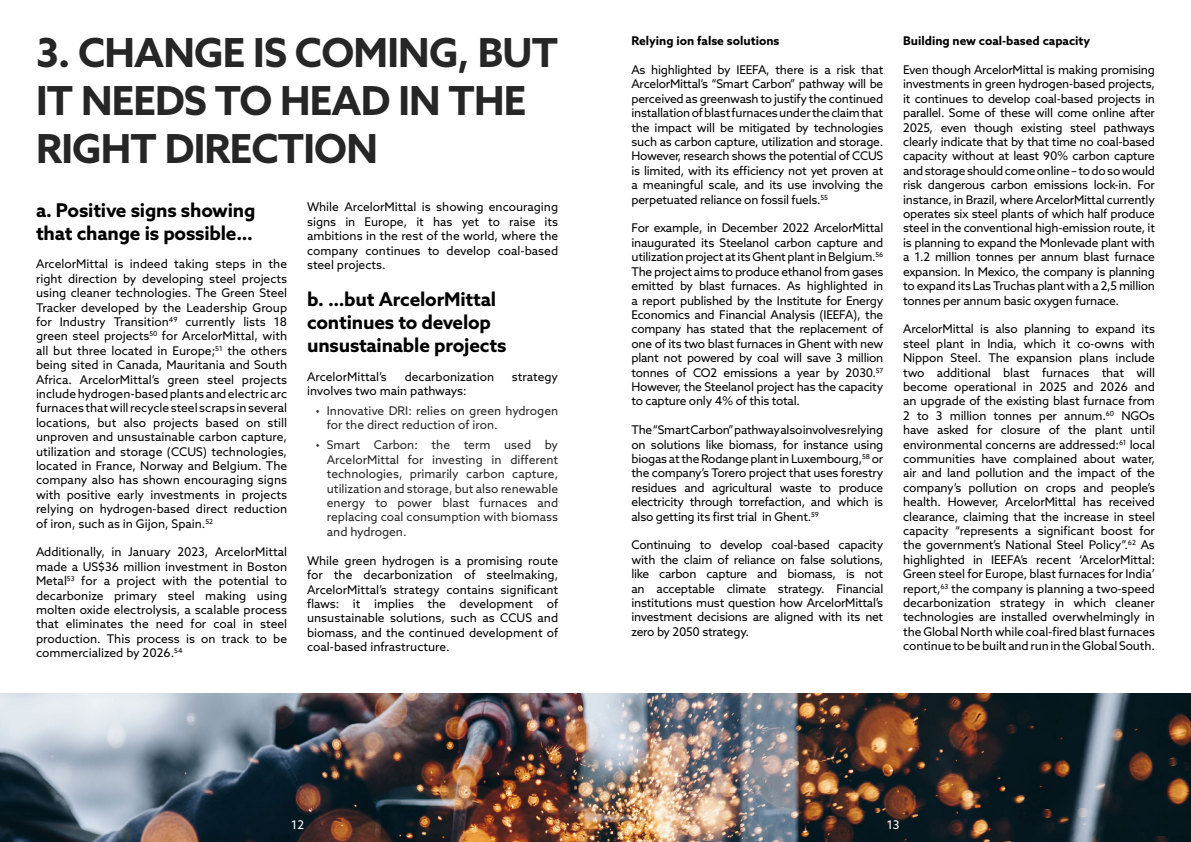
<style>
.page{position:relative;width:1191px;height:842px;background:#fff}
.page>*{position:absolute;margin:0;border:0;box-sizing:border-box;transform-origin:0 0}
.t1{font:700 40px/48px "Azo Sans";letter-spacing:-.02em;color:#252625}
.t2{font:700 19px/22.8px "Azo Sans";letter-spacing:-.01em;color:#000}
.t3{font:12px/14.4px "Azo Sans";letter-spacing:-.01em;color:#000;text-align:justify}
.t4{font:12px/14.4px "Azo Sans";color:#252625}
.t5{font:700 12px "Azo Sans";color:#000}
.t6{font:12px "Azo Sans";color:#fff}
</style>
<div class="page">
<img style="left:0;top:693px;width:1191px;height:149px">
<h1 class="t1" style="left:36px;top:32px;width:523px">3. CHANGE IS COMING, BUT<br>IT NEEDS TO HEAD IN THE<br>RIGHT DIRECTION</h1>
<h2 class="t2" style="left:36px;top:200px;width:221px">a. Positive signs showing that change is possible…</h2>
<p class="t3" style="left:36px;top:258px;width:253px">ArcelorMittal is indeed taking steps in the right direction by developing steel projects using cleaner technologies. The Green Steel Tracker developed by the Leadership Group for Industry Transition<sup>49</sup> currently lists 18 green steel projects<sup>50</sup> for ArcelorMittal, with all but three located in Europe;<sup>51</sup> the others being sited in Canada, Mauritania and South Africa. ArcelorMittal’s green steel projects include hydrogen-based plants and electric arc furnaces that will recycle steel scraps in several locations, but also projects based on still unproven and unsustainable carbon capture, utilization and storage (CCUS) technologies, located in France, Norway and Belgium. The company also has shown encouraging signs with positive early investments in projects relying on hydrogen-based direct reduction of iron, such as in Gijon, Spain.<sup>52</sup></p>
<p class="t3" style="left:36px;top:546px;width:253px">Additionally, in January 2023, ArcelorMittal made a US$36 million investment in Boston Metal<sup>53</sup> for a project with the potential to decarbonize primary steel making using molten oxide electrolysis, a scalable process that eliminates the need for coal in steel production. This process is on track to be commercialized by 2026.<sup>54</sup></p>
<p class="t3" style="left:307px;top:201px;width:253px">While ArcelorMittal is showing encouraging signs in Europe, it has yet to raise its ambitions in the rest of the world, where the company continues to develop coal-based steel projects.</p>
<h2 class="t2" style="left:307px;top:290px;width:201px">b. …but ArcelorMittal continues to develop unsustainable projects</h2>
<p class="t3" style="left:307px;top:370px;width:81px">ArcelorMittal’s</p>
<p class="t3" style="left:405px;top:370px;width:91px">decarbonization</p>
<p class="t3" style="left:512px;top:370px;width:48px">strategy</p>
<p class="t3" style="left:307px;top:384px;width:161px">involves two main pathways:</p>
<p class="t4" style="left:327px;top:404px;width:233px;text-indent:-11px">• Innovative DRI: relies on green hydrogen for the direct reduction of iron.</p>
<p class="t4" style="left:327px;top:439px;width:233px;text-align:justify;text-indent:-11px">• Smart Carbon: the term used by ArcelorMittal for investing in different technologies, primarily carbon capture, utilization and storage, but also renewable energy to power blast furnaces and replacing coal consumption with biomass and hydrogen.</p>
<p class="t3" style="left:307px;top:554px;width:253px">While green hydrogen is a promising route for the decarbonization of steelmaking, ArcelorMittal’s strategy contains significant flaws: it implies the development of unsustainable solutions, such as CCUS and biomass, and the continued development of coal-based infrastructure.</p>
<p class="t5" style="left:631px;top:36px;width:149px">Relying ion false solutions</p>
<p class="t3" style="left:631px;top:63px;width:253px">As highlighted by IEEFA, there is a risk that ArcelorMittal’s “Smart Carbon” pathway will be perceived as greenwash to justify the continued installation of blast furnaces under the claim that the impact will be mitigated by technologies such as carbon capture, utilization and storage.<br>However, research shows the potential of CCUS is limited, with its efficiency not yet proven at a meaningful scale, and its use involving the perpetuated reliance on fossil fuels.<sup>55</sup></p>
<p class="t3" style="left:631px;top:222px;width:253px">For example, in December 2022 ArcelorMittal inaugurated its Steelanol carbon capture and utilization project at its Ghent plant in Belgium.<sup>56<br></sup>The project aims to produce ethanol from gases emitted by blast furnaces. As highlighted in a report published by the Institute for Energy Economics and Financial Analysis (IEEFA), the company has stated that the replacement of one of its two blast furnaces in Ghent with new plant not powered by coal will save 3 million tonnes of CO2 emissions a year by 2030.<sup>57<br></sup>However, the Steelanol project has the capacity to capture only 4% of this total.</p>
<p class="t3" style="left:631px;top:423px;width:253px">The “Smart Carbon” pathway also involves relying on solutions like biomass, for instance using biogas at the Rodange plant in Luxembourg,<sup>58</sup> or the company’s Torero project that uses forestry residues and agricultural waste to produce electricity through torrefaction, and which is also getting its first trial in Ghent.<sup>59</sup></p>
<p class="t3" style="left:631px;top:539px;width:253px">Continuing to develop coal-based capacity with the claim of reliance on false solutions, like carbon capture and biomass, is not an acceptable climate strategy. Financial institutions must question how ArcelorMittal’s investment decisions are aligned with its net zero by 2050 strategy.</p>
<p class="t5" style="left:903px;top:36px;width:188px">Building new coal-based capacity</p>
<p class="t3" style="left:903px;top:63px;width:253px">Even though ArcelorMittal is making promising investments in green hydrogen-based projects, it continues to develop coal-based projects in parallel. Some of these will come online after 2025, even though existing steel pathways clearly indicate that by that time no coal-based capacity without at least 90% carbon capture and storage should come online – to do so would risk dangerous carbon emissions lock-in. For instance, in Brazil, where ArcelorMittal currently operates six steel plants of which half produce steel in the conventional high-emission route, it is planning to expand the Monlevade plant with a 1.2 million tonnes per annum blast furnace expansion. In Mexico, the company is planning to expand its Las Truchas plant with a 2,5 million tonnes per annum basic oxygen furnace.</p>
<p class="t3" style="left:903px;top:323px;width:253px">ArcelorMittal is also planning to expand its steel plant in India, which it co-owns with Nippon Steel. The expansion plans include two additional blast furnaces that will become operational in 2025 and 2026 and an upgrade of the existing blast furnace from 2 to 3 million tonnes per annum.<sup>60</sup> NGOs have asked for closure of the plant until environmental concerns are addressed:<sup>61</sup> local communities have complained about water, air and land pollution and the impact of the company’s pollution on crops and people’s health. However, ArcelorMittal has received clearance, claiming that the increase in steel capacity “represents a significant boost for the government’s National Steel Policy”.<sup>62</sup> As highlighted in IEEFA’s recent ‘ArcelorMittal:<br>Green steel for Europe, blast furnaces for India’ report,<sup>63</sup> the company is planning a two-speed decarbonization strategy in which cleaner technologies are installed overwhelmingly in the Global North while coal-fired blast furnaces continue to be built and run in the Global South.</p>
<p class="t6" style="left:291px;top:819px;width:14px">12</p>
<p class="t6" style="left:887px;top:819px;width:14px">13</p>
</div>
